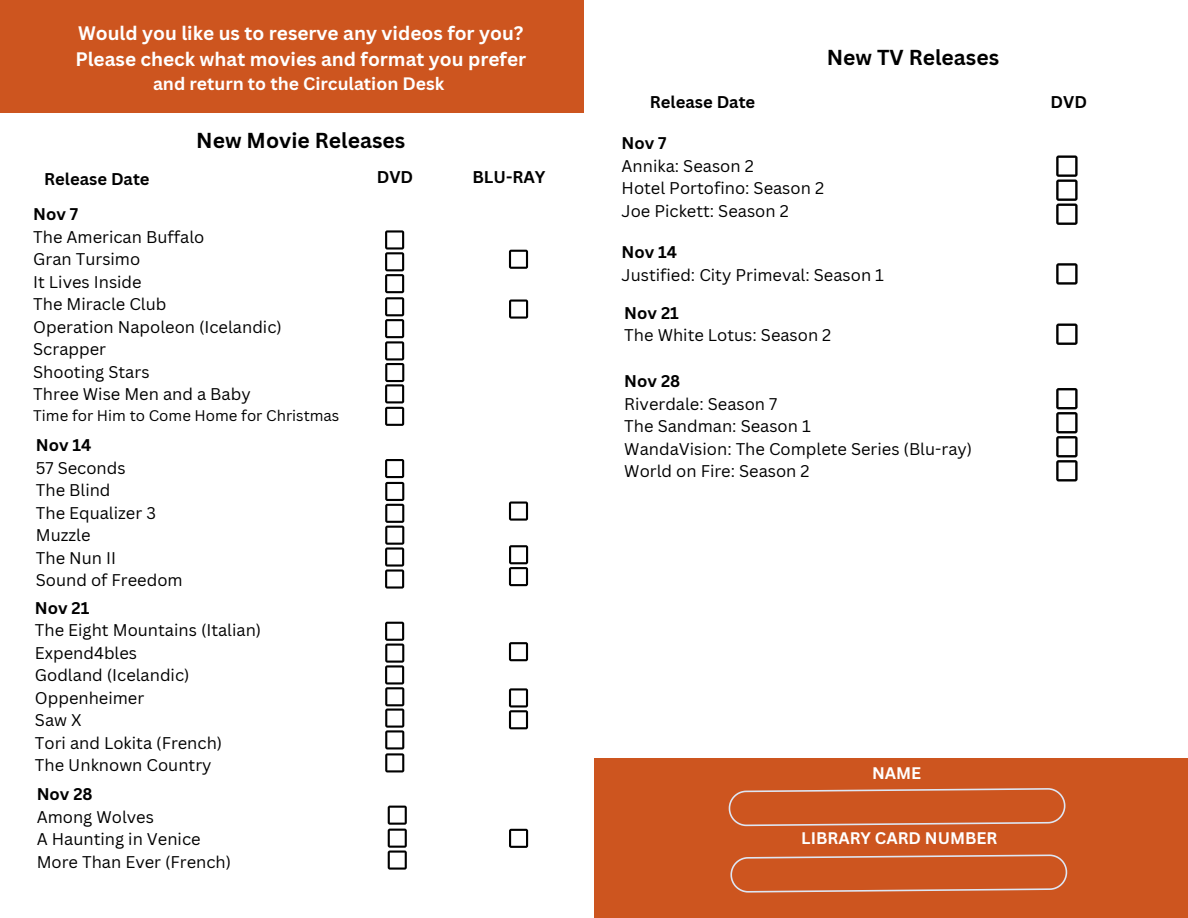
<style>
.page{position:relative;width:1188px;height:918px;background:#fff}
.page>*{position:absolute;margin:0;border:0;box-sizing:border-box;transform-origin:0 0}
.t1{font:700 21px "Canva Sans";color:#000}
.t2{font:700 19.05px/25.8px "Canva Sans";color:#fff}
.t3{font:700 17.55px "Canva Sans";color:#fff}
.t4{font:16.5px "Canva Sans";color:#000}
.t5{font:700 16.5px "Canva Sans";color:#000}
.t6{font:700 16.35px "Canva Sans";color:#fff}
.t7{font:15px "Canva Sans";color:#000}
</style>
<div class="page">
<div style="left:594px;top:758px;width:594px;height:160px;background:#cd551f"></div>
<div style="left:0;top:1px;width:584px;height:112px;background:#cd551f"></div>
<svg style="left:728px;top:788px;width:338px;height:38px"></svg>
<svg style="left:730px;top:854px;width:338px;height:39px"></svg>
<svg style="left:509px;top:250px;width:19px;height:19px"></svg>
<svg style="left:509px;top:501px;width:19px;height:20px"></svg>
<svg style="left:1056px;top:263px;width:22px;height:22px"></svg>
<svg style="left:1056px;top:155px;width:22px;height:70px"></svg>
<svg style="left:509px;top:299px;width:19px;height:20px"></svg>
<svg style="left:385px;top:459px;width:19px;height:130px"></svg>
<svg style="left:509px;top:545px;width:19px;height:41px"></svg>
<svg style="left:1056px;top:324px;width:22px;height:21px"></svg>
<svg style="left:1056px;top:388px;width:22px;height:94px"></svg>
<svg style="left:385px;top:622px;width:19px;height:150px"></svg>
<svg style="left:509px;top:642px;width:19px;height:19px"></svg>
<svg style="left:388px;top:806px;width:19px;height:64px"></svg>
<svg style="left:509px;top:829px;width:19px;height:19px"></svg>
<svg style="left:385px;top:230px;width:19px;height:196px"></svg>
<svg style="left:509px;top:688px;width:19px;height:41px"></svg>
<p class="t2" style="left:75px;top:20px;width:452px">Would you like us to reserve any videos for you?<br>Please check what movies and format you prefer</p>
<p class="t3" style="left:153px;top:71px;width:293px">and return to the Circulation Desk</p>
<p class="t1" style="left:196px;top:125px;width:210px">New Movie Releases</p>
<p class="t5" style="left:44px;top:167px;width:107px">Release Date</p>
<p class="t5" style="left:377px;top:166px;width:38px">DVD</p>
<p class="t5" style="left:472px;top:166px;width:75px">BLU-RAY</p>
<p class="t5" style="left:33px;top:202px;width:47px">Nov 7</p>
<p class="t4" style="left:33px;top:225px;width:173px">The American Buffalo</p>
<p class="t4" style="left:33px;top:247px;width:109px">Gran Tursimo</p>
<p class="t4" style="left:33px;top:270px;width:110px">It Lives Inside</p>
<p class="t4" style="left:33px;top:292px;width:135px">The Miracle Club</p>
<p class="t4" style="left:33px;top:315px;width:250px">Operation Napoleon (Icelandic)</p>
<p class="t4" style="left:33px;top:337px;width:74px">Scrapper</p>
<p class="t4" style="left:33px;top:360px;width:118px">Shooting Stars</p>
<p class="t4" style="left:33px;top:382px;width:219px">Three Wise Men and a Baby</p>
<p class="t7" style="left:33px;top:405px;width:308px">Time for Him to Come Home for Christmas</p>
<p class="t5" style="left:36px;top:434px;width:57px">Nov 14</p>
<p class="t4" style="left:36px;top:456px;width:91px">57 Seconds</p>
<p class="t4" style="left:36px;top:479px;width:76px">The Blind</p>
<p class="t4" style="left:36px;top:501px;width:122px">The Equalizer 3</p>
<p class="t4" style="left:36px;top:524px;width:56px">Muzzle</p>
<p class="t4" style="left:36px;top:546px;width:82px">The Nun II</p>
<p class="t4" style="left:36px;top:569px;width:148px">Sound of Freedom</p>
<p class="t5" style="left:35px;top:596px;width:56px">Nov 21</p>
<p class="t4" style="left:35px;top:619px;width:228px">The Eight Mountains (Italian)</p>
<p class="t4" style="left:35px;top:641px;width:104px">Expend4bles</p>
<p class="t4" style="left:35px;top:664px;width:156px">Godland (Icelandic)</p>
<p class="t4" style="left:35px;top:686px;width:111px">Oppenheimer</p>
<p class="t4" style="left:35px;top:709px;width:48px">Saw X</p>
<p class="t4" style="left:35px;top:731px;width:189px">Tori and Lokita (French)</p>
<p class="t4" style="left:35px;top:754px;width:178px">The Unknown Country</p>
<p class="t5" style="left:37px;top:783px;width:57px">Nov 28</p>
<p class="t4" style="left:37px;top:805px;width:119px">Among Wolves</p>
<p class="t4" style="left:37px;top:828px;width:165px">A Haunting in Venice</p>
<p class="t4" style="left:37px;top:850px;width:196px">More Than Ever (French)</p>
<p class="t1" style="left:827px;top:42px;width:174px">New TV Releases</p>
<p class="t5" style="left:650px;top:90px;width:107px">Release Date</p>
<p class="t5" style="left:1051px;top:91px;width:38px">DVD</p>
<p class="t5" style="left:622px;top:132px;width:47px">Nov 7</p>
<p class="t4" style="left:622px;top:154px;width:134px">Annika: Season 2</p>
<p class="t4" style="left:622px;top:177px;width:204px">Hotel Portofino: Season 2</p>
<p class="t4" style="left:622px;top:199px;width:169px">Joe Pickett: Season 2</p>
<p class="t5" style="left:622px;top:241px;width:57px">Nov 14</p>
<p class="t4" style="left:622px;top:263px;width:264px">Justified: City Primeval: Season 1</p>
<p class="t5" style="left:624px;top:301px;width:56px">Nov 21</p>
<p class="t4" style="left:624px;top:323px;width:209px">The White Lotus: Season 2</p>
<p class="t5" style="left:624px;top:369px;width:57px">Nov 28</p>
<p class="t4" style="left:624px;top:392px;width:155px">Riverdale: Season 7</p>
<p class="t4" style="left:624px;top:414px;width:188px">The Sandman: Season 1</p>
<p class="t4" style="left:624px;top:437px;width:349px">WandaVision: The Complete Series (Blu-ray)</p>
<p class="t4" style="left:624px;top:459px;width:187px">World on Fire: Season 2</p>
<p class="t6" style="left:872px;top:762px;width:51px">NAME</p>
<p class="t6" style="left:801px;top:827px;width:198px">LIBRARY CARD NUMBER</p>
</div>
